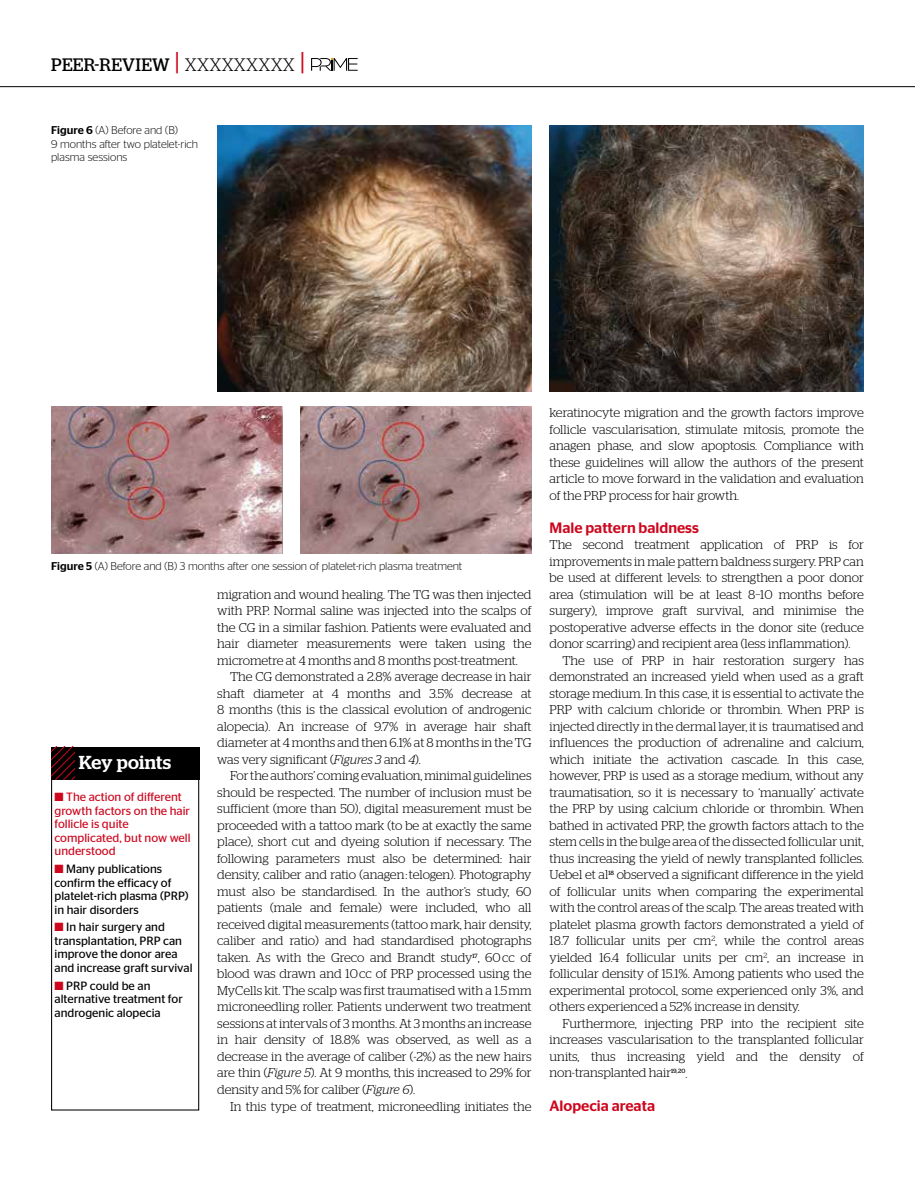
<style>
.page{position:relative;width:915px;height:1191px;background:#fff}
.page>*{position:absolute;margin:0;border:0;box-sizing:border-box;transform-origin:0 0}
.t1{font:500 18.75px "Stag";letter-spacing:.015em;color:#fff}
.t2{font:18px "Stag";letter-spacing:.02em;color:#000}
.t3{font:500 15px "Stag Sans";color:#cd071e}
.t4{font:300 12.75px/16.5px "Stag";color:#000;text-align:justify}
.t5{font:12px/13.5px "Stag Sans";color:#000}
.t6{font:12px/13.5px "Stag Sans";color:#cd071e}
.t7{font:300 11.25px/13.5px "Stag Sans";color:#000}
.s1{font-weight:500;font-size:27px;color:#cd071e}
.s2{font-weight:300}
.s3{font-weight:500}
.s4{color:#cd071e}
.s5{font-style:italic}
</style>
<div class="page">
<div style="left:51px;top:747px;width:148px;height:363px;border:1px solid #000"></div>
<div style="left:51px;top:747px;width:148px;height:32px;background:#000"></div>
<svg style="left:51px;top:747px;width:24px;height:32px"></svg>
<img style="left:217px;top:125px;width:314px;height:266px">
<img style="left:549px;top:125px;width:314px;height:266px">
<img style="left:51px;top:407px;width:231px;height:146px">
<img style="left:300px;top:407px;width:231px;height:146px">
<hr style="left:0;top:86px;width:914px;height:1px;background:#000">
<svg style="left:311px;top:58px;width:46px;height:13px"></svg>
<h2 class="t2" style="left:51px;top:54px;width:254px">PEER-REVIEW <span class="s1">|</span> <span class="s2">xxxxxxxxx</span> <span class="s1">|</span></h2>
<p class="t7" style="left:51px;top:124px;width:149px"><span class="s3">Figure 6</span> (A) Before and (B)<br>9 months after two platelet-rich plasma sessions</p>
<p class="t7" style="left:51px;top:559px;width:412px"><span class="s3">Figure 5</span> (A) Before and (B) 3 months after one session of platelet-rich plasma treatment</p>
<h1 class="t1" style="left:79px;top:751px;width:94px">Key points</h1>
<p class="t6" style="left:54px;top:790px;width:138px">■ The action of different growth factors on the hair follicle is quite complicated, but now well understood</p>
<p class="t5" style="left:54px;top:862px;width:136px"><span class="s4">■</span> Many publications confirm the efficacy of platelet-rich plasma (PRP) in hair disorders</p>
<p class="t5" style="left:54px;top:920px;width:140px"><span class="s4">■</span> In hair surgery and transplantation, PRP can improve the donor area and increase graft survival</p>
<p class="t5" style="left:54px;top:978px;width:130px"><span class="s4">■</span> PRP could be an alternative treatment for androgenic alopecia</p>
<p class="t4" style="left:217px;top:586px;width:316px">migration and wound healing. The TG was then injected with PRP. Normal saline was injected into the scalps of the CG in a similar fashion. Patients were evaluated and hair diameter measurements were taken using the micrometre at 4 months and 8 months post-treatment.</p>
<p class="t4" style="left:217px;top:668px;width:316px;text-indent:13px">The CG demonstrated a 2.8% average decrease in hair shaft diameter at 4 months and 3.5% decrease at 8 months (this is the classical evolution of androgenic alopecia). An increase of 9.7% in average hair shaft diameter at 4 months and then 6.1% at 8 months in the TG was very significant (<span class="s5">Figures 3</span> and <span class="s5">4</span>).</p>
<p class="t4" style="left:217px;top:767px;width:316px;text-indent:13px">For the authors’ coming evaluation, minimal guidelines should be respected. The number of inclusion must be sufficient (more than 50), digital measurement must be proceeded with a tattoo mark (to be at exactly the same place), short cut and dyeing solution if necessary. The following parameters must also be determined: hair density, caliber and ratio (anagen : telogen). Photography must also be standardised. In the author’s study, 60 patients (male and female) were included, who all received digital measurements (tattoo mark, hair density, caliber and ratio) and had standardised photographs taken. As with the Greco and Brandt study<sup>17</sup>, 60 cc of blood was drawn and 10 cc of PRP processed using the MyCells kit. The scalp was first traumatised with a 1.5 mm microneedling roller. Patients underwent two treatment sessions at intervals of 3 months. At 3 months an increase in hair density of 18.8% was observed, as well as a decrease in the average of caliber (-2%) as the new hairs are thin (<span class="s5">Figure 5</span>). At 9 months, this increased to 29% for density and 5% for caliber (<span class="s5">Figure 6</span>).</p>
<p class="t4" style="left:230px;top:1097px;width:303px">In this type of treatment, microneedling initiates the</p>
<p class="t4" style="left:549px;top:404px;width:316px">keratinocyte migration and the growth factors improve follicle vascularisation, stimulate mitosis, promote the anagen phase, and slow apoptosis. Compliance with these guidelines will allow the authors of the present article to move forward in the validation and evaluation of the PRP process for hair growth.</p>
<p class="t3" style="left:549px;top:519px;width:151px">Male pattern baldness</p>
<p class="t4" style="left:549px;top:536px;width:316px">The second treatment application of PRP is for improvements in male pattern baldness surgery. PRP can be used at different levels: to strengthen a poor donor area (stimulation will be at least 8–10 months before surgery), improve graft survival, and minimise the postoperative adverse effects in the donor site (reduce donor scarring) and recipient area (less inflammation).</p>
<p class="t4" style="left:549px;top:652px;width:316px;text-indent:13px">The use of PRP in hair restoration surgery has demonstrated an increased yield when used as a graft storage medium. In this case, it is essential to activate the PRP with calcium chloride or thrombin. When PRP is injected directly in the dermal layer, it is traumatised and influences the production of adrenaline and calcium, which initiate the activation cascade. In this case, however, PRP is used as a storage medium, without any traumatisation, so it is necessary to ‘manually’ activate the PRP by using calcium chloride or thrombin. When bathed in activated PRP, the growth factors attach to the stem cells in the bulge area of the dissected follicular unit, thus increasing the yield of newly transplanted follicles.<br>Uebel et al<sup>18</sup> observed a significant difference in the yield of follicular units when comparing the experimental with the control areas of the scalp. The areas treated with platelet plasma growth factors demonstrated a yield of 18.7 follicular units per cm<sup>2</sup>, while the control areas yielded 16.4 follicular units per cm<sup>2</sup>, an increase in follicular density of 15.1%. Among patients who used the experimental protocol, some experienced only 3%, and others experienced a 52% increase in density.</p>
<p class="t4" style="left:549px;top:1015px;width:316px;text-indent:13px">Furthermore, injecting PRP into the recipient site increases vascularisation to the transplanted follicular units, thus increasing yield and the density of non‑transplanted hair<sup>19,</sup> <sup>20</sup>.</p>
<p class="t3" style="left:549px;top:1096px;width:107px">Alopecia areata</p>
</div>
